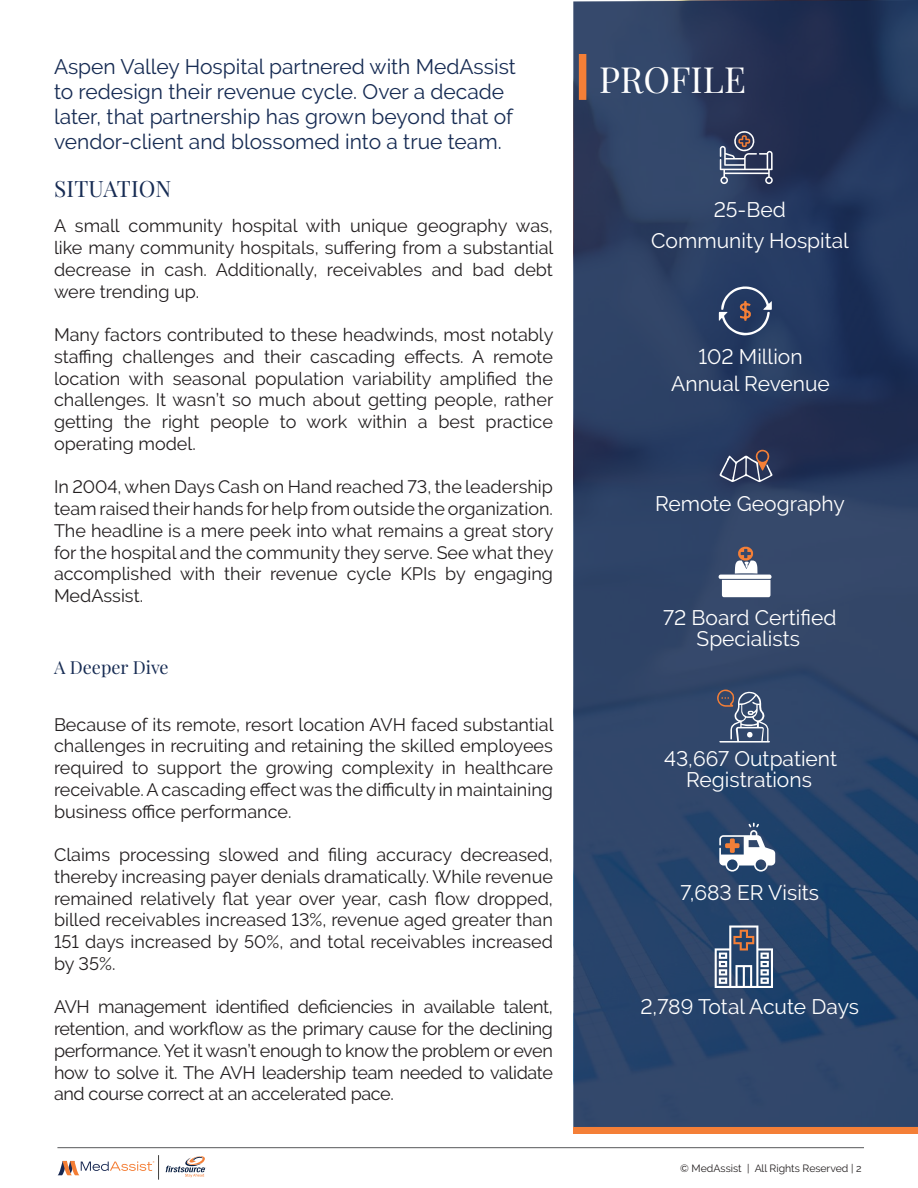
<style>
.page{position:relative;width:918px;height:1188px;background:#fff}
.page>*{position:absolute;margin:0;border:0;box-sizing:border-box;transform-origin:0 0}
.t1{font:36px "Playfair Display SC";color:#fff}
.Section_Title{font:22.5px "Playfair Display";letter-spacing:.005em;color:#162b53}
.t2{font:21px/25.2px "Raleway";color:#162b53}
.Profile_Bullets{font:21px/21px "Raleway";color:#fff;text-align:center}
.t3{font:18px/21.8px "Raleway";color:#231f20;text-align:justify}
.Subtitle{font:18px "Playfair Display";color:#162b53}
.t4{font:10.5px "Raleway";color:#231f20}
</style>
<div class="page">
<svg style="left:573px;top:0;width:345px;height:1127px;background:#2a4064"></svg>
<div style="left:573px;top:1127px;width:345px;height:7px;background:#f47f37"></div>
<div style="left:579px;top:54px;width:7px;height:46px;background:#f47f37"></div>
<svg style="left:720px;top:131px;width:53px;height:53px;background:#565e77"></svg>
<svg style="left:719px;top:287px;width:53px;height:48px;background:#4d5977"></svg>
<svg style="left:719px;top:450px;width:54px;height:32px;background:#52566e"></svg>
<svg style="left:719px;top:547px;width:53px;height:50px"></svg>
<svg style="left:717px;top:690px;width:53px;height:53px;background:#5d6b85"></svg>
<svg style="left:715px;top:925px;width:58px;height:63px"></svg>
<svg style="left:719px;top:823px;width:56px;height:49px"></svg>
<svg style="left:57px;top:1155px;width:102px;height:25px"></svg>
<svg style="left:166px;top:1156px;width:40px;height:21px"></svg>
<hr style="left:57px;top:1147px;width:807px;height:1px;background:#57585a">
<p class="t2" style="left:54px;top:54px;width:463px">Aspen Valley Hospital partnered with MedAssist to redesign their revenue cycle. Over a decade later, that partnership has grown beyond that of vendor-client and blossomed into a true team.</p>
<p class="Section_Title" style="left:54px;top:175px;width:119px">SITUATION</p>
<p class="t3" style="left:54px;top:215px;width:501px">A small community hospital with unique geography was, like many community hospitals, suffering from a substantial decrease in cash. Additionally, receivables and bad debt were trending up.</p>
<p class="t3" style="left:54px;top:324px;width:501px">Many factors contributed to these headwinds, most notably staffing challenges and their cascading effects. A remote location with seasonal population variability amplified the challenges. It wasn’t so much about getting people, rather getting the right people to work within a best practice operating model.</p>
<p class="t3" style="left:54px;top:476px;width:501px">In 2004, when Days Cash on Hand reached 73, the leadership team raised their hands for help from outside the organization.<br>The headline is a mere peek into what remains a great story for the hospital and the community they serve. See what they accomplished with their revenue cycle KPIs by engaging MedAssist.</p>
<p class="Subtitle" style="left:54px;top:656px;width:116px">A Deeper Dive</p>
<p class="t3" style="left:54px;top:713px;width:501px">Because of its remote, resort location AVH faced substantial challenges in recruiting and retaining the skilled employees required to support the growing complexity in healthcare receivable. A cascading effect was the difficulty in maintaining business office performance.</p>
<p class="t3" style="left:54px;top:844px;width:500px">Claims processing slowed and filing accuracy decreased, thereby increasing payer denials dramatically. While revenue remained relatively flat year over year, cash flow dropped, billed receivables increased 13%, revenue aged greater than 151 days increased by 50%, and total receivables increased by 35%.</p>
<p class="t3" style="left:54px;top:996px;width:500px">AVH management identified deficiencies in available talent, retention, and workflow as the primary cause for the declining performance. Yet it wasn’t enough to know the problem or even how to solve it. The AVH leadership team needed to validate and course correct at an accelerated pace.</p>
<h1 class="t1" style="left:599px;top:57px;width:148px">PROFILE</h1>
<p class="Profile_Bullets" style="left:714px;top:199px;width:74px">25-Bed</p>
<p class="Profile_Bullets" style="left:651px;top:230px;width:199px">Community Hospital</p>
<p class="Profile_Bullets" style="left:699px;top:346px;width:106px">102 Million</p>
<p class="Profile_Bullets" style="left:671px;top:373px;width:160px">Annual Revenue</p>
<p class="Profile_Bullets" style="left:655px;top:493px;width:191px">Remote Geography</p>
<p class="Profile_Bullets" style="left:663px;top:608px;width:175px">72 Board Certified<br>Specialists</p>
<p class="Profile_Bullets" style="left:664px;top:749px;width:175px">43,667 Outpatient<br>Registrations</p>
<p class="Profile_Bullets" style="left:680px;top:882px;width:140px">7,683 ER Visits</p>
<p class="Profile_Bullets" style="left:640px;top:996px;width:220px">2,789 Total Acute Days</p>
<p class="t4" style="left:680px;top:1162px;width:183px">© MedAssist | All Rights Reserved | 2</p>
</div>
